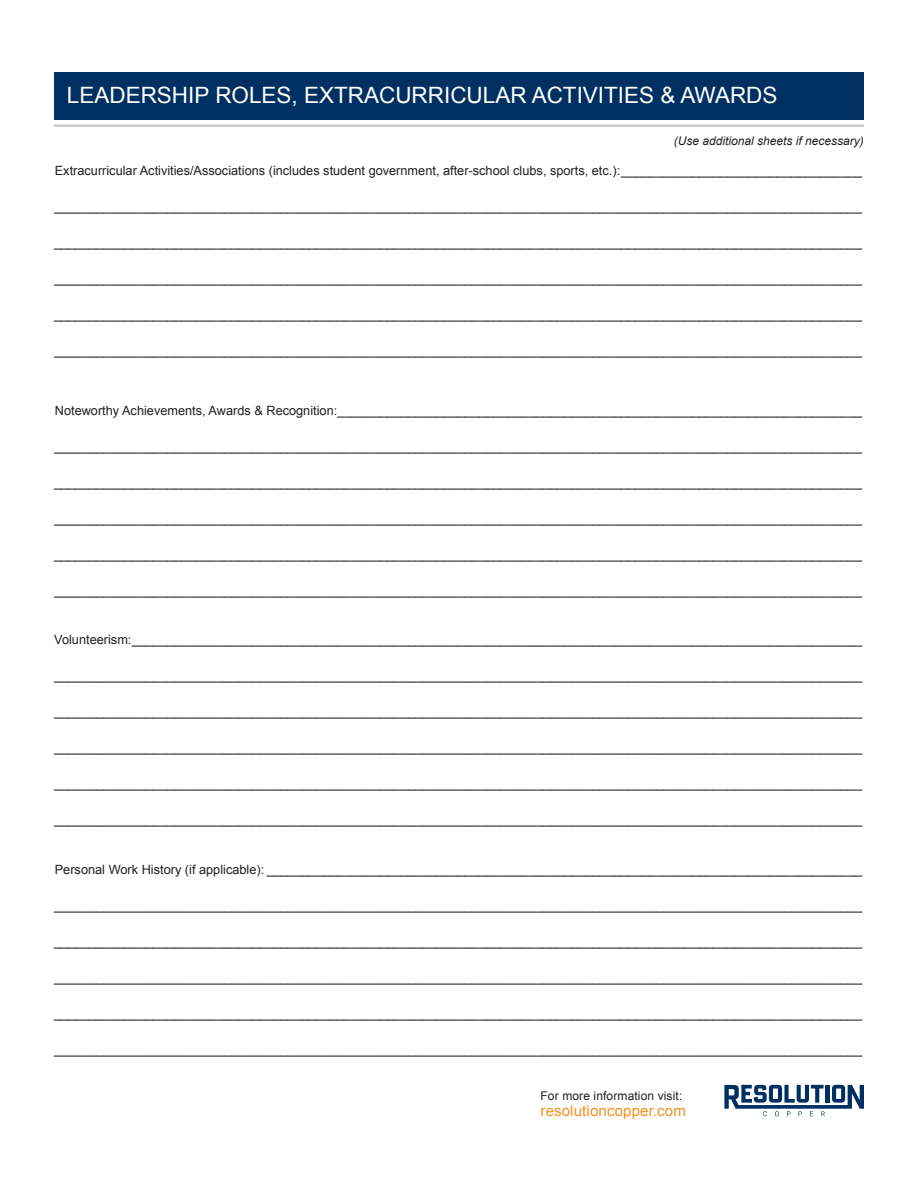
<style>
.page{position:relative;width:918px;height:1188px;background:#fff}
.page>*{position:absolute;margin:0;border:0;box-sizing:border-box;transform-origin:0 0}
.t1{font:22.5px "Arial";color:#fff}
.t2{font:15px "Arial";letter-spacing:.01em;color:#f6911e}
.Body_Copy{font:12.75px "Arial";color:#231f20}
.Body_Copy-2{font:italic 12px "Arial";color:#231f20}
.t3{font:12px "Arial";letter-spacing:.01em;color:#231f20}
</style>
<div class="page">
<svg style="left:724px;top:1085px;width:140px;height:31px"></svg>
<div style="left:54px;top:72px;width:810px;height:48px;background:#003062"></div>
<hr style="left:54px;top:125px;width:810px;height:2px;background:#c2c6c6">
<p class="t1" style="left:67px;top:81px;width:712px">LEADERSHIP ROLES, EXTRACURRICULAR ACTIVITIES &amp; AWARDS</p>
<p class="Body_Copy-2" style="left:674px;top:133px;width:192px">(Use additional sheets if necessary)</p>
<p class="Body_Copy" style="left:55px;top:162px;width:809px">Extracurricular Activities/Associations (includes student government, after-school clubs, sports, etc.):__________________________________</p>
<p class="Body_Copy" style="left:54px;top:198px;width:810px">__________________________________________________________________________________________________________________</p>
<p class="Body_Copy" style="left:54px;top:234px;width:810px">__________________________________________________________________________________________________________________</p>
<p class="Body_Copy" style="left:54px;top:270px;width:810px">__________________________________________________________________________________________________________________</p>
<p class="Body_Copy" style="left:54px;top:306px;width:810px">__________________________________________________________________________________________________________________</p>
<p class="Body_Copy" style="left:54px;top:342px;width:810px">__________________________________________________________________________________________________________________</p>
<p class="Body_Copy" style="left:55px;top:402px;width:809px">Noteworthy Achievements, Awards &amp; Recognition:__________________________________________________________________________</p>
<p class="Body_Copy" style="left:54px;top:438px;width:810px">__________________________________________________________________________________________________________________</p>
<p class="Body_Copy" style="left:54px;top:474px;width:810px">__________________________________________________________________________________________________________________</p>
<p class="Body_Copy" style="left:54px;top:510px;width:810px">__________________________________________________________________________________________________________________</p>
<p class="Body_Copy" style="left:54px;top:546px;width:810px">__________________________________________________________________________________________________________________</p>
<p class="Body_Copy" style="left:54px;top:582px;width:810px">__________________________________________________________________________________________________________________</p>
<p class="Body_Copy" style="left:54px;top:632px;width:810px">Volunteerism:_______________________________________________________________________________________________________</p>
<p class="Body_Copy" style="left:54px;top:668px;width:810px">__________________________________________________________________________________________________________________</p>
<p class="Body_Copy" style="left:54px;top:704px;width:810px">__________________________________________________________________________________________________________________</p>
<p class="Body_Copy" style="left:54px;top:740px;width:810px">__________________________________________________________________________________________________________________</p>
<p class="Body_Copy" style="left:54px;top:776px;width:810px">__________________________________________________________________________________________________________________</p>
<p class="Body_Copy" style="left:54px;top:812px;width:810px">__________________________________________________________________________________________________________________</p>
<p class="Body_Copy" style="left:55px;top:861px;width:809px">Personal Work History (if applicable): ____________________________________________________________________________________</p>
<p class="Body_Copy" style="left:54px;top:897px;width:810px">__________________________________________________________________________________________________________________</p>
<p class="Body_Copy" style="left:54px;top:933px;width:810px">__________________________________________________________________________________________________________________</p>
<p class="Body_Copy" style="left:54px;top:969px;width:810px">__________________________________________________________________________________________________________________</p>
<p class="Body_Copy" style="left:54px;top:1005px;width:810px">__________________________________________________________________________________________________________________</p>
<p class="Body_Copy" style="left:54px;top:1041px;width:810px">__________________________________________________________________________________________________________________</p>
<p class="t3" style="left:541px;top:1088px;width:143px">For more information visit:</p>
<p class="t2" style="left:541px;top:1101px;width:147px">resolutioncopper.com</p>
</div>
